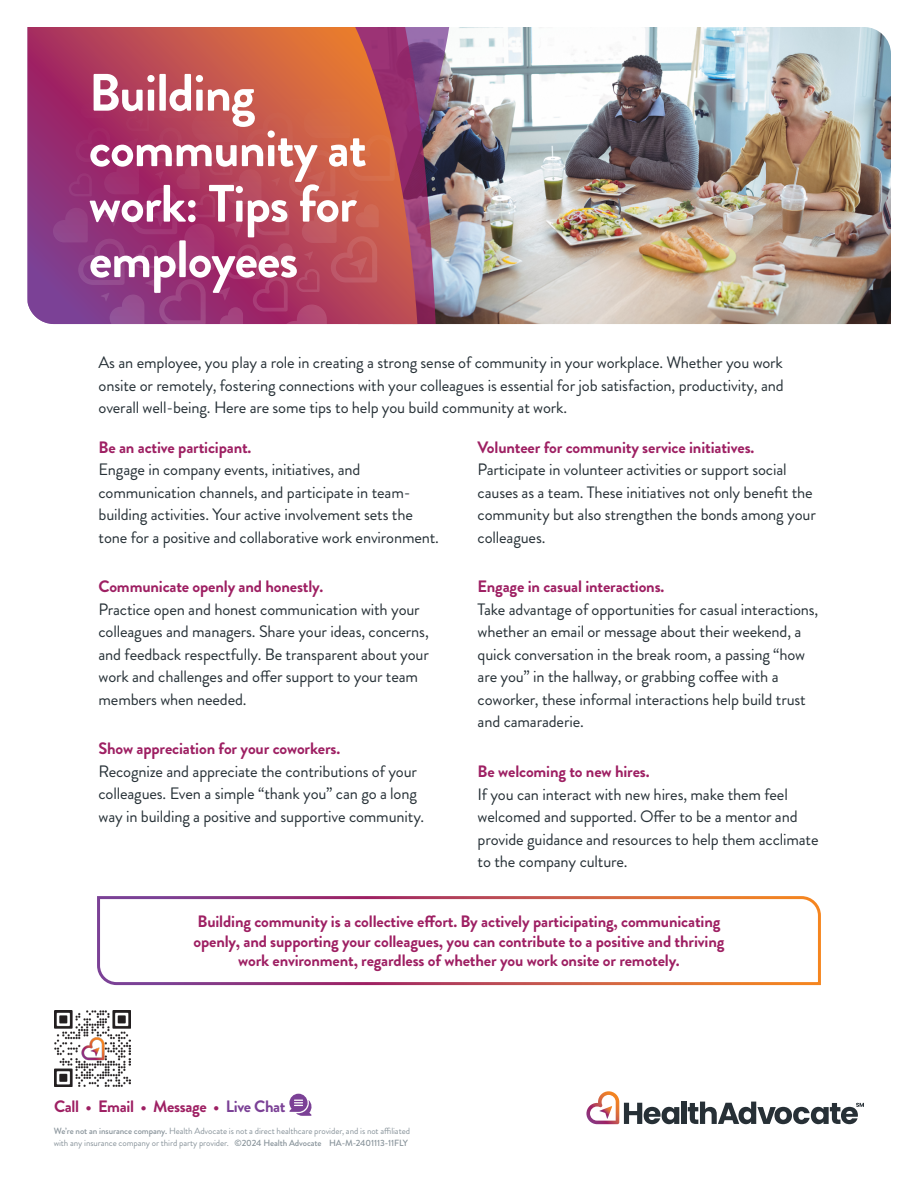
<style>
.page{position:relative;width:918px;height:1188px;background:#fff}
.page>*{position:absolute;margin:0;border:0;box-sizing:border-box;transform-origin:0 0}
.t1{font:700 52.5px/55.5px "Brandon Grotesque";letter-spacing:-.02em;color:#fff}
.t2{font:16.5px/22.5px "Brandon Grotesque";letter-spacing:-.01em;color:#273137}
.t3{font:700 16.5px/19.5px "Brandon Grotesque";letter-spacing:-.01em;color:#9e2063;text-align:center}
.t4{font:9px/12px "Brandon Grotesque";letter-spacing:-.01em;color:#89949b}
.s1{color:#7b4196}
.s2{font-weight:500}
</style>
<div class="page">
<img style="left:452px;top:27px;width:439px;height:297px">
<img style="left:436px;top:27px;width:16px;height:297px">
<img style="left:417px;top:27px;width:19px;height:297px">
<svg style="left:28px;top:27px;width:389px;height:297px;background:#a2406a"></svg>
<svg style="left:53px;top:37px;width:342px;height:288px;background:#b1465f"></svg>
<img style="left:54px;top:1010px;width:76px;height:76px">
<svg style="left:289px;top:1094px;width:23px;height:22px"></svg>
<svg style="left:586px;top:1091px;width:93px;height:33px"></svg>
<div style="left:681px;top:1102px;width:5px;height:22px;background:#273036"></div>
<svg style="left:688px;top:1102px;width:176px;height:22px"></svg>
<svg style="left:97px;top:896px;width:724px;height:90px"></svg>
<h1 class="t1" style="left:89px;top:66px;width:280px">Building community at work: Tips for employees</h1>
<p class="t2" style="left:99px;top:352px;width:687px;text-align:justify">As an employee, you play a role in creating a strong sense of community in your workplace. Whether you work onsite or remotely, fostering connections with your colleagues is essential for job satisfaction, productivity, and overall well-being. Here are some tips to help you build community at work.</p>
<p class="t3" style="left:99px;top:438px;width:154px">Be an active participant.</p>
<p class="t2" style="left:99px;top:459px;width:342px">Engage in company events, initiatives, and communication channels, and participate in team&shy;building activities. Your active involvement sets the tone for a positive and collaborative work environment.</p>
<p class="t3" style="left:99px;top:577px;width:226px">Communicate openly and honestly.</p>
<p class="t2" style="left:99px;top:598px;width:332px">Practice open and honest communication with your colleagues and managers. Share your ideas, concerns, and feedback respectfully. Be transparent about your work and challenges and offer support to your team members when needed.</p>
<p class="t3" style="left:99px;top:739px;width:243px">Show appreciation for your coworkers.</p>
<p class="t2" style="left:99px;top:760px;width:327px">Recognize and appreciate the contributions of your colleagues. Even a simple “thank you” can go a long way in building a positive and supportive community.</p>
<p class="t3" style="left:478px;top:438px;width:278px">Volunteer for community service initiatives.</p>
<p class="t2" style="left:478px;top:459px;width:340px">Participate in volunteer activities or support social causes as a team. These initiatives not only benefit the community but also strengthen the bonds among your colleagues.</p>
<p class="t3" style="left:478px;top:577px;width:188px">Engage in casual interactions.</p>
<p class="t2" style="left:478px;top:598px;width:342px">Take advantage of opportunities for casual interactions, whether an email or message about their weekend, a quick conversation in the break room, a passing “how are you” in the hallway, or grabbing coffee with a coworker, these informal interactions help build trust and camaraderie.</p>
<p class="t3" style="left:478px;top:762px;width:173px">Be welcoming to new hires.</p>
<p class="t2" style="left:478px;top:783px;width:343px">If you can interact with new hires, make them feel welcomed and supported. Offer to be a mentor and provide guidance and resources to help them acclimate to the company culture.</p>
<p class="t3" style="left:194px;top:912px;width:532px">Building community is a collective effort. By actively participating, communicating openly, and supporting your colleagues, you can contribute to a positive and thriving work environment, regardless of whether you work onsite or remotely.</p>
<p class="t3" style="left:54px;top:1097px;width:233px">Call • Email • Message • <span class="s1">Live Chat</span></p>
<p class="t4" style="left:54px;top:1125px;width:358px"><span class="s2">We’re not an insurance company.</span> Health Advocate is not a direct healthcare provider, and is not affiliated with any insurance company or third party provider. <span class="s2">©2024 Health Advocate HA-M-2401113-11FLY</span></p>
</div>
